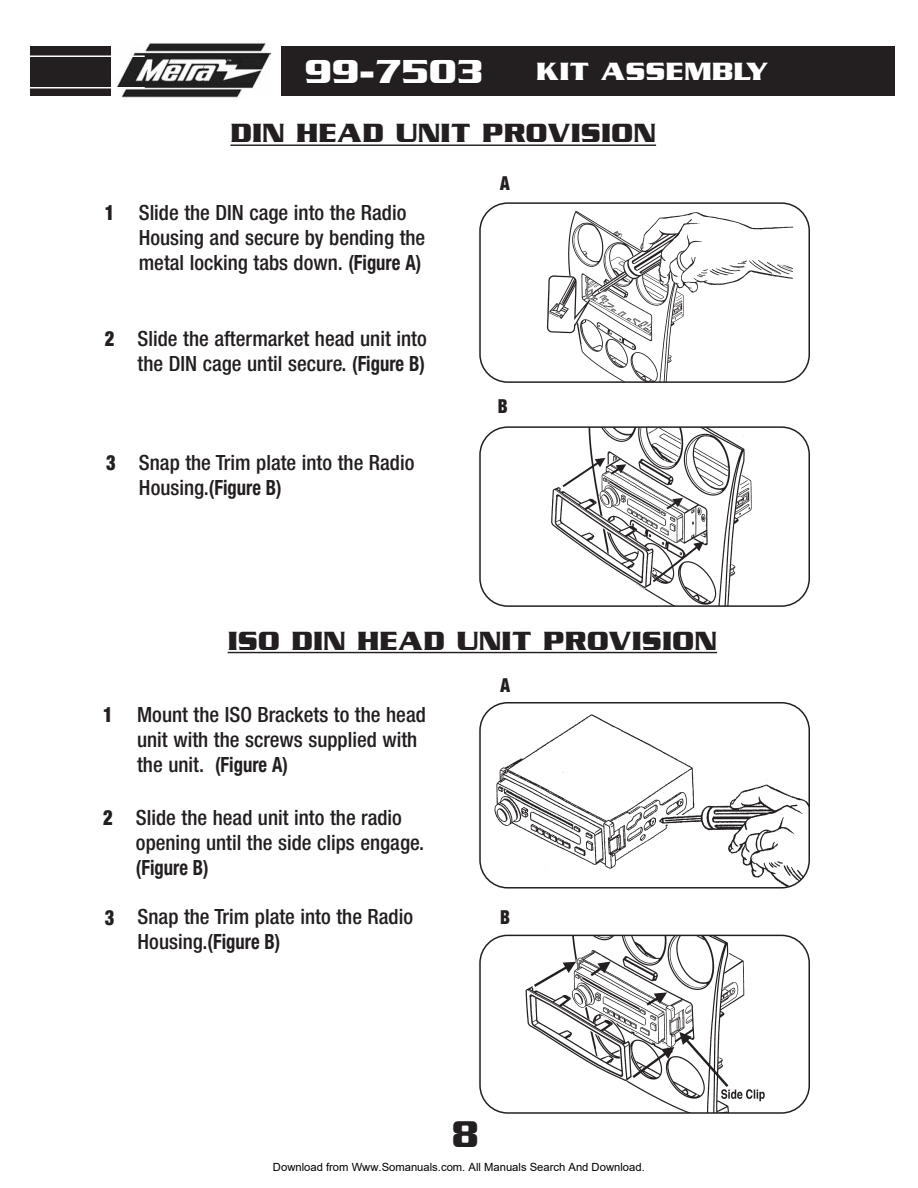
<style>
.page{position:relative;width:918px;height:1188px;background:#fff}
.page>*{position:absolute;margin:0;border:0;box-sizing:border-box;transform-origin:0 0}
.t1{font:700 40.2px "Serpentine ICG";color:#231f20;scale:.87 1}
.t2{font:700 36px "Serpentine ICG";color:#fff}
.t3{font:700 28.5px "Serpentine ICG";color:#231f20}
.t4{font:700 27px "Serpentine ICG";color:#fff;scale:1.05 1}
.t5{font:500 condensed 21px/25.2px "Helvetica Neue";color:#231f20}
.t6{font:700 condensed 21px "Helvetica Neue";color:#231f20;scale:.89 1}
.t7{font:900 condensed 21px "Helvetica Neue";color:#231f20;scale:.89 1}
.t8{font:900 condensed 19.35px "Helvetica Neue";color:#231f20;scale:.89 1}
.t9{font:11.25px "Arial";color:#000}
.s1{font-weight:700}
</style>
<div class="page">
<svg style="left:479px;top:202px;width:331px;height:181px"></svg>
<svg style="left:479px;top:426px;width:331px;height:181px"></svg>
<svg style="left:479px;top:702px;width:331px;height:187px"></svg>
<svg style="left:479px;top:935px;width:331px;height:179px"></svg>
<hr style="left:230px;top:145px;width:318px;height:1px;background:#231f20">
<hr style="left:547px;top:145px;width:109px;height:1px;background:#231f20">
<hr style="left:228px;top:652px;width:381px;height:1px;background:#231f20">
<hr style="left:608px;top:652px;width:109px;height:1px;background:#231f20">
<div style="left:30px;top:47px;width:864px;height:49px;background:#231f20"></div>
<div style="left:112px;top:27px;width:169px;height:88px;background:#fff"></div>
<img style="left:117px;top:43px;width:154px;height:55px">
<hr style="left:14px;top:56px;width:131px;height:1px;background:#fff">
<hr style="left:14px;top:87px;width:131px;height:1px;background:#fff">
<p class="t7" style="left:105px;top:205px;width:12px">1</p>
<h2 class="t2" style="left:304px;top:49px;width:180px">99-7503</h2>
<p class="t4" style="left:536px;top:55px;width:223px">KIT ASSEMBLY</p>
<h3 class="t3" style="left:230px;top:116px;width:427px">DIN HEAD UNIT PROVISION</h3>
<p class="t5" style="left:139px;top:202px;width:288px">Slide the DIN cage into the Radio<br>Housing and secure by bending the metal locking tabs down. <span class="s1">(Figure A)</span></p>
<p class="t8" style="left:500px;top:176px;width:12px">A</p>
<p class="t7" style="left:105px;top:331px;width:12px">2</p>
<p class="t5" style="left:138px;top:328px;width:291px">Slide the aftermarket head unit into the DIN cage until secure. <span class="s1">(Figure B)</span></p>
<p class="t7" style="left:106px;top:455px;width:12px">3</p>
<p class="t5" style="left:139px;top:452px;width:277px">Snap the Trim plate into the Radio<br>Housing.<span class="s1">(Figure B)</span></p>
<p class="t8" style="left:498px;top:399px;width:13px">B</p>
<h3 class="t3" style="left:228px;top:623px;width:491px">ISO DIN HEAD UNIT PROVISION</h3>
<p class="t8" style="left:500px;top:678px;width:12px">A</p>
<p class="t7" style="left:103px;top:707px;width:12px">1</p>
<p class="t5" style="left:137px;top:704px;width:290px">Mount the ISO Brackets to the head unit with the screws supplied with the unit. <span class="s1">(Figure A)</span></p>
<p class="t7" style="left:103px;top:810px;width:12px">2</p>
<p class="t5" style="left:136px;top:806px;width:290px">Slide the head unit into the radio opening until the side clips engage.</p>
<p class="t6" style="left:136px;top:860px;width:83px">(Figure B)</p>
<p class="t7" style="left:105px;top:910px;width:12px">3</p>
<p class="t5" style="left:138px;top:906px;width:277px">Snap the Trim plate into the Radio<br>Housing.<span class="s1">(Figure B)</span></p>
<p class="t8" style="left:500px;top:910px;width:13px">B</p>
<h1 class="t1" style="left:452px;top:1110px;width:33px">8</h1>
<p class="t9" style="left:273px;top:1160px;width:373px">Download from Www.Somanuals.com. All Manuals Search And Download.</p>
</div>
